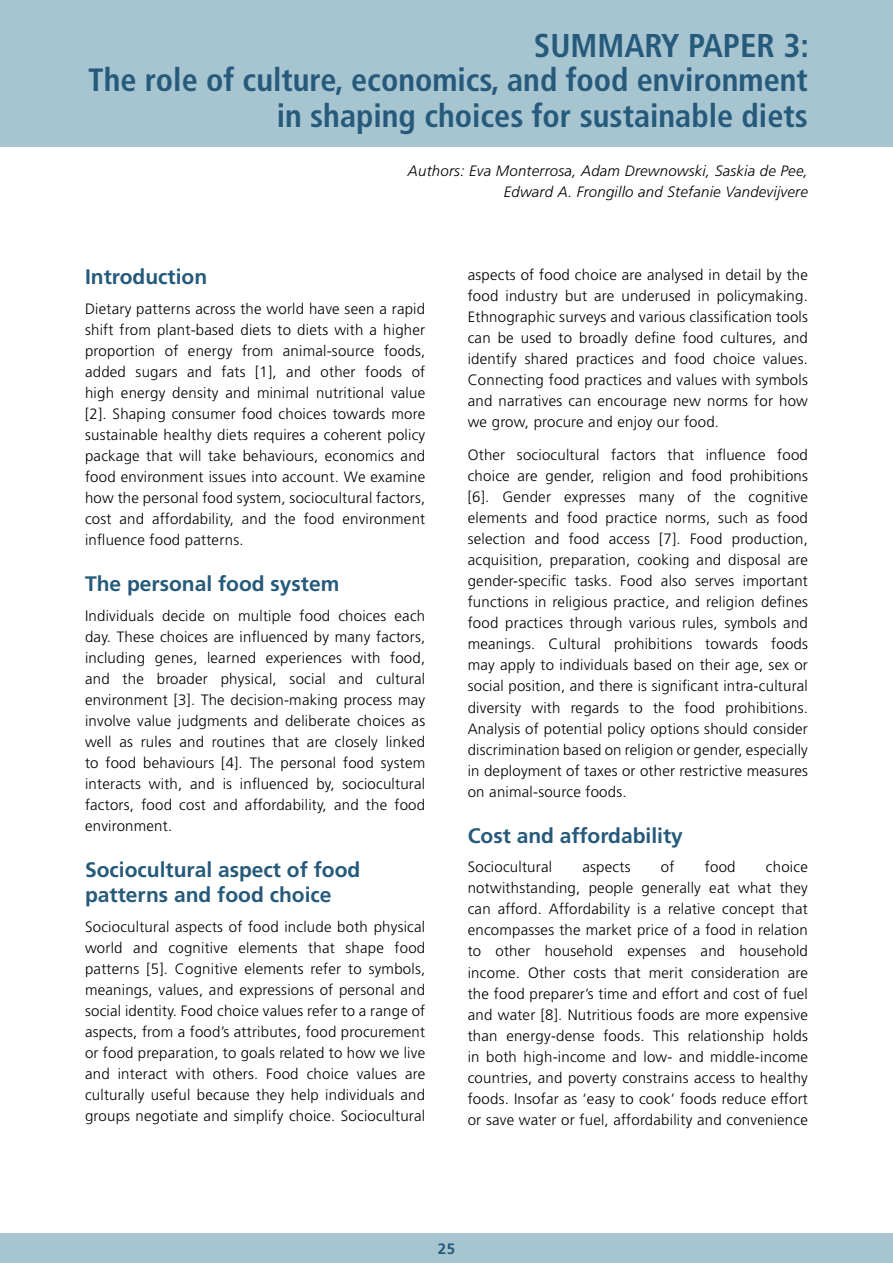
<style>
.page{position:relative;width:893px;height:1263px;background:#fff}
.page>*{position:absolute;margin:0;border:0;box-sizing:border-box;transform-origin:0 0}
.t1{font:700 condensed 33px "Frutiger LT Std";color:#265a7a}
.t2{font:700 condensed 32.25px/36px "Frutiger LT Std";color:#265a7a;text-align:right}
.t3{font:700 21px/25.2px "Frutiger LT Std";color:#265a7a}
.t4{font:300 15px/21px "Frutiger LT Std";letter-spacing:.015em;color:#000;text-align:justify}
.t5{font:italic 300 15px/21px "Frutiger LT Std";letter-spacing:.015em;color:#000;text-align:right}
.t6{font:700 15px "Frutiger LT Std";color:#265a7a}
</style>
<div class="page">
<div style="left:0;top:1233px;width:893px;height:30px;background:#a7c4d1"></div>
<div style="left:0;top:0;width:893px;height:146px;background:#a7c4d1"></div>
<h1 class="t1" style="left:534px;top:26px;width:277px">SUMMARY PAPER 3:</h1>
<h2 class="t2" style="left:88px;top:62px;width:721px">The role of culture, economics, and food environment in shaping choices for sustainable diets</h2>
<p class="t5" style="left:408px;top:161px;width:401px">Authors: Eva Monterrosa, Adam Drewnowski, Saskia de Pee,<br>Edward A. Frongillo and Stefanie Vandevijvere</p>
<h3 class="t3" style="left:85px;top:264px;width:124px">Introduction</h3>
<p class="t4" style="left:85px;top:298px;width:342px">Dietary patterns across the world have seen a rapid shift from plant-based diets to diets with a higher proportion of energy from animal-source foods, added sugars and fats [1], and other foods of high energy density and minimal nutritional value [2]. Shaping consumer food choices towards more sustainable healthy diets requires a coherent policy package that will take behaviours, economics and food environment issues into account. We examine how the personal food system, sociocultural factors, cost and affordability, and the food environment influence food patterns.</p>
<h3 class="t3" style="left:85px;top:571px;width:256px">The personal food system</h3>
<p class="t4" style="left:85px;top:605px;width:342px">Individuals decide on multiple food choices each day. These choices are influenced by many factors, including genes, learned experiences with food, and the broader physical, social and cultural environment [3]. The decision-making process may involve value judgments and deliberate choices as well as rules and routines that are closely linked to food behaviours [4]. The personal food system interacts with, and is influenced by, sociocultural factors, food cost and affordability, and the food environment.</p>
<h3 class="t3" style="left:85px;top:857px;width:277px">Sociocultural aspect of food patterns and food choice</h3>
<p class="t4" style="left:85px;top:916px;width:342px">Sociocultural aspects of food include both physical world and cognitive elements that shape food patterns [5]. Cognitive elements refer to symbols, meanings, values, and expressions of personal and social identity. Food choice values refer to a range of aspects, from a food’s attributes, food procurement or food preparation, to goals related to how we live and interact with others. Food choice values are culturally useful because they help individuals and groups negotiate and simplify choice. Sociocultural</p>
<p class="t4" style="left:468px;top:264px;width:342px">aspects of food choice are analysed in detail by the food industry but are underused in policymaking.<br>Ethnographic surveys and various classification tools can be used to broadly define food cultures, and identify shared practices and food choice values.<br>Connecting food practices and values with symbols and narratives can encourage new norms for how we grow, procure and enjoy our food.</p>
<p class="t4" style="left:468px;top:445px;width:342px">Other sociocultural factors that influence food choice are gender, religion and food prohibitions [6]. Gender expresses many of the cognitive elements and food practice norms, such as food selection and food access [7]. Food production, acquisition, preparation, cooking and disposal are gender-specific tasks. Food also serves important functions in religious practice, and religion defines food practices through various rules, symbols and meanings. Cultural prohibitions towards foods may apply to individuals based on their age, sex or social position, and there is significant intra-cultural diversity with regards to the food prohibitions.<br>Analysis of potential policy options should consider discrimination based on religion or gender, especially in deployment of taxes or other restrictive measures on animal-source foods.</p>
<h3 class="t3" style="left:468px;top:823px;width:217px">Cost and affordability</h3>
<p class="t4" style="left:468px;top:857px;width:86px">Sociocultural</p>
<p class="t4" style="left:582px;top:857px;width:50px">aspects</p>
<p class="t4" style="left:661px;top:857px;width:15px">of</p>
<p class="t4" style="left:705px;top:857px;width:32px">food</p>
<p class="t4" style="left:468px;top:857px;width:342px;text-indent:298px">choice notwithstanding, people generally eat what they can afford. Affordability is a relative concept that encompasses the market price of a food in relation to other household expenses and household income. Other costs that merit consideration are the food preparer’s time and effort and cost of fuel and water [8]. Nutritious foods are more expensive than energy-dense foods. This relationship holds in both high-income and low- and middle-income countries, and poverty constrains access to healthy foods. Insofar as ‘easy to cook’ foods reduce effort or save water or fuel, affordability and convenience</p>
<p class="t6" style="left:438px;top:1240px;width:19px">25</p>
</div>
